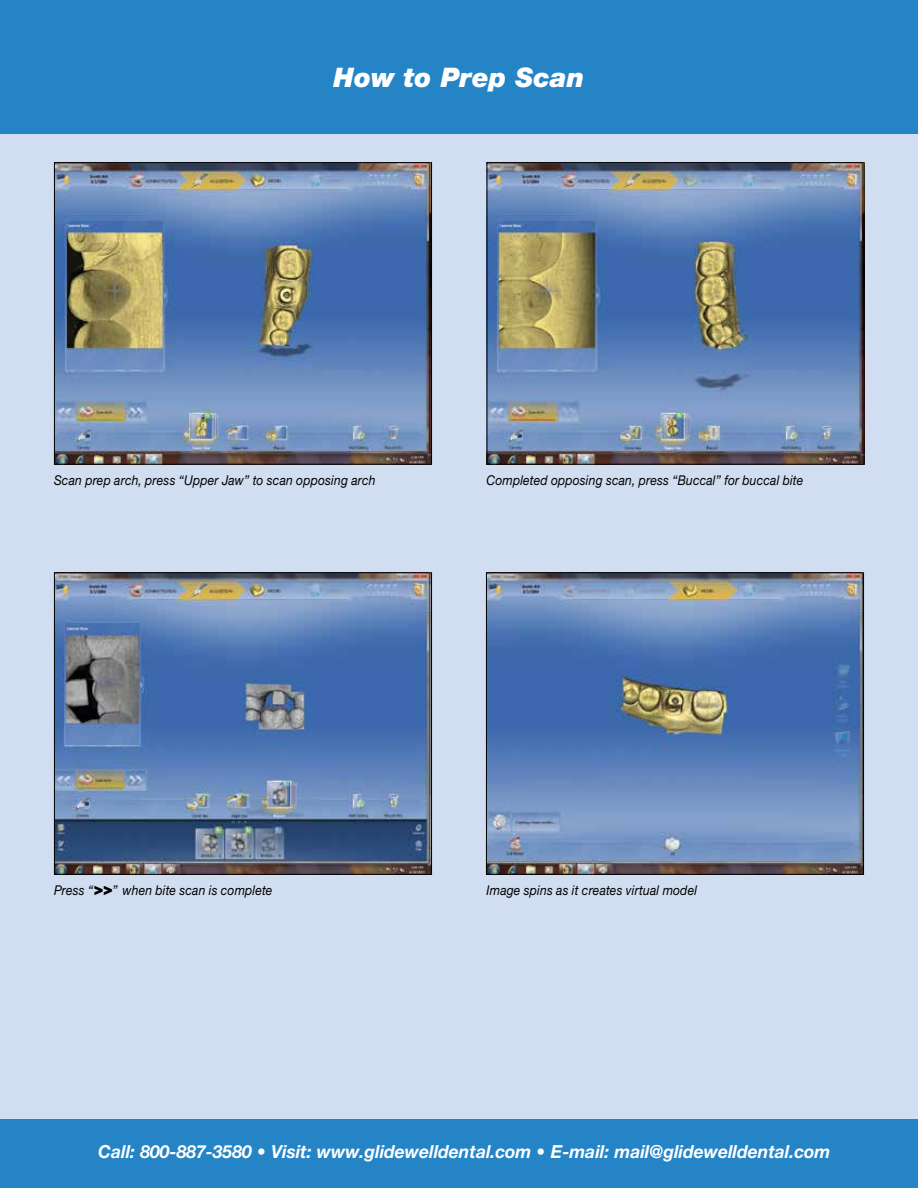
<style>
.page{position:relative;width:918px;height:1188px;background:#d1ddf1}
.page>*{position:absolute;margin:0;border:0;box-sizing:border-box;transform-origin:0 0}
.t1{font:italic 900 27px "Helvetica Neue LT Std";letter-spacing:.005em;color:#fff}
.t2{font:italic 700 18px "Helvetica Neue LT Std";color:#fff}
.t3{font:italic 13.5px "Helvetica Neue LT Std";letter-spacing:.015em;color:#000;scale:.9 1}
.s1{font-weight:900;font-style:normal;font-size:18px}
</style>
<div class="page">
<div style="left:0;top:0;width:918px;height:134px;background:#2484c6"></div>
<div style="left:0;top:1120px;width:918px;height:68px;background:#2484c6"></div>
<img style="left:56px;top:164px;width:374px;height:299px">
<div style="left:54px;top:162px;width:378px;height:303px;border:1px solid #000"></div>
<img style="left:489px;top:164px;width:374px;height:299px">
<div style="left:487px;top:162px;width:378px;height:303px;border:1px solid #000"></div>
<img style="left:56px;top:574px;width:374px;height:299px">
<div style="left:54px;top:572px;width:378px;height:303px;border:1px solid #000"></div>
<img style="left:488px;top:574px;width:374px;height:299px">
<div style="left:486px;top:572px;width:378px;height:303px;border:1px solid #000"></div>
<hr style="left:917px;top:0;width:1px;height:1188px;background:#d1ddf1">
<div style="left:904px;top:0;width:14px;height:134px;background:#2484c6"></div>
<h1 class="t1" style="left:334px;top:60px;width:252px">How to Prep Scan</h1>
<p class="t3" style="left:54px;top:472px;width:359px">Scan prep arch, press “Upper Jaw” to scan opposing arch</p>
<p class="t3" style="left:487px;top:472px;width:354px">Completed opposing scan, press “Buccal” for buccal bite</p>
<p class="t3" style="left:54px;top:882px;width:244px">Press “<span class="s1">&gt;&gt;</span>” when bite scan is complete</p>
<p class="t3" style="left:487px;top:882px;width:236px">Image spins as it creates virtual model</p>
<h2 class="t2" style="left:98px;top:1140px;width:733px">Call: 800-887-3580 • Visit: www.glidewelldental.com • E-mail: mail@glidewelldental.com</h2>
</div>
